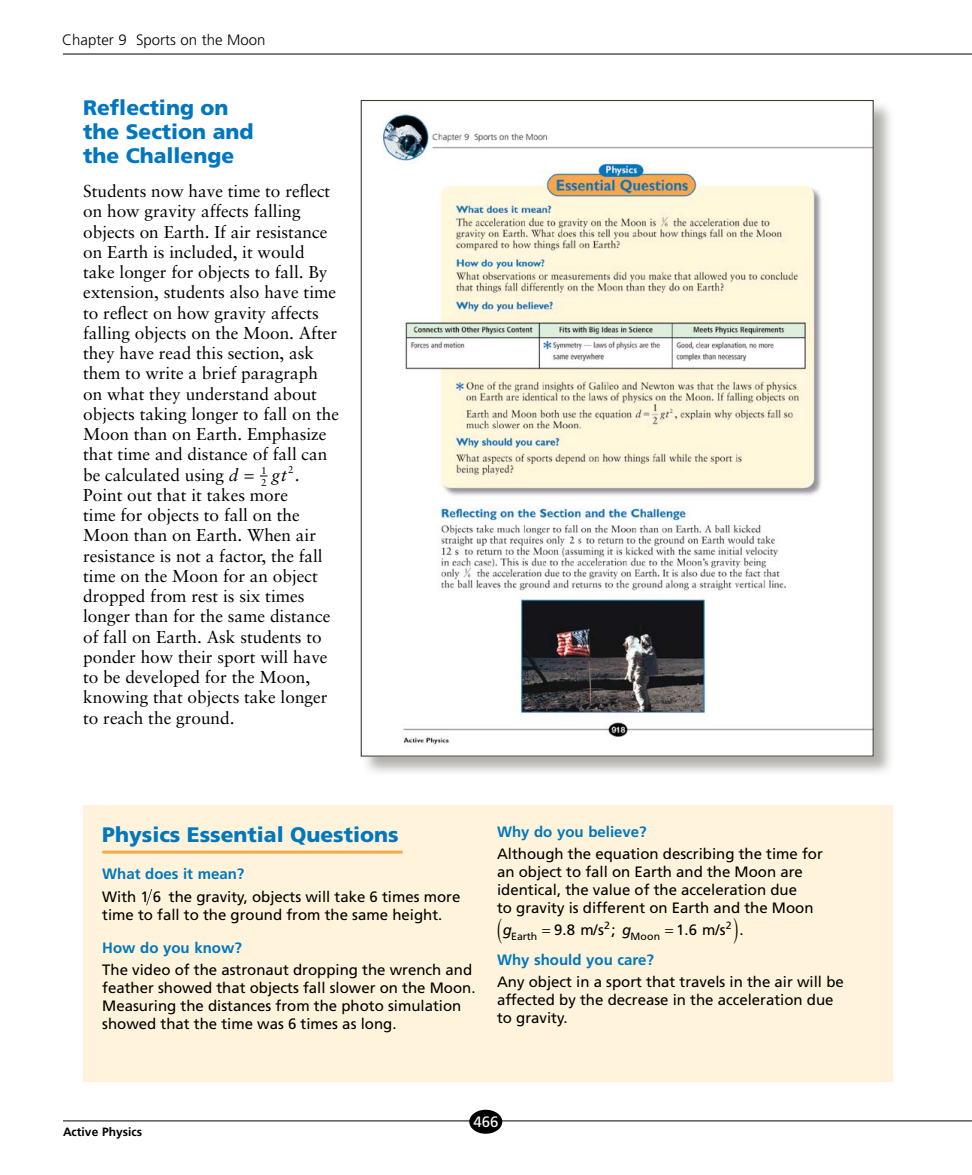
<style>
.page{position:relative;width:972px;height:1175px;background:#fff}
.page>*{position:absolute;margin:0;border:0;box-sizing:border-box;transform-origin:0 0}
.t1{font:900 21px/24px "Frutiger";color:#0077be}
.t2{font:17.25px/20.2px "Sabon";color:#000}
.t3{font:italic 17.25px "Sabon";color:#000}
.t4{font:15px/18px "Frutiger";color:#000}
.t5{font:700 15px "Frutiger";color:#0077be}
.t6{font:300 15px "Frutiger";color:#000}
.t7{font:15px "Frutiger";color:#fff}
.t8{font:italic 15px "Frutiger";color:#000}
.t9{font:700 12px "Frutiger";color:#000}
.t10{font:10.5px "Frutiger";letter-spacing:-.01em;color:#000}
.t11{font:10.05px/12px "Sabon";color:#000}
.s1{font-style:italic}
.s2{font-size:17.25px}
</style>
<div class="page">
<hr style="left:63px;top:54px;width:909px;height:1px;background:#000">
<hr style="left:63px;top:1120px;width:909px;height:1px;background:#000">
<div style="left:469px;top:1109px;width:33px;height:24px;background:#000;border-radius:50%"></div>
<div style="left:83px;top:805px;width:810px;height:276px;background:#fff4db"></div>
<hr style="left:102px;top:850px;width:301px;height:3px;background:#faa74a">
<svg style="left:146px;top:889px;width:6px;height:16px"></svg>
<div style="left:361px;top:100px;width:533px;height:676px;background:#413f35;opacity:.41"></div>
<img style="left:363px;top:102px;width:509px;height:652px">
<p class="t6" style="left:62px;top:31px;width:205px">Chapter 9 Sports on the Moon</p>
<p class="t1" style="left:83px;top:95px;width:172px">Reflecting on the Section and the Challenge</p>
<p class="t2" style="left:83px;top:181px;width:257px">Students now have time to reflect on how gravity affects falling objects on Earth. If air resistance on Earth is included, it would take longer for objects to fall. By extension, students also have time to reflect on how gravity affects falling objects on the Moon. After they have read this section, ask them to write a brief paragraph on what they understand about objects taking longer to fall on the<br>Moon than on Earth. Emphasize that time and distance of fall can be calculated using <span class="s1">d</span></p>
<p class="t11" style="left:261px;top:464px;width:7px">1<br>2</p>
<p class="t11" style="left:288px;top:463px;width:13px">2<span class="s2">.</span></p>
<p class="t2" style="left:83px;top:484px;width:249px">Point out that it takes more<br>time for objects to fall on the<br>Moon than on Earth. When air resistance is not a factor, the fall time on the Moon for an object dropped from rest is six times longer than for the same distance of fall on Earth. Ask students to ponder how their sport will have to be developed for the Moon, knowing that objects take longer to reach the ground.</p>
<p class="t3" style="left:272px;top:464px;width:17px">gt</p>
<p class="t1" style="left:102px;top:822px;width:298px">Physics Essential Questions</p>
<p class="t5" style="left:102px;top:865px;width:144px">What does it mean?</p>
<p class="t4" style="left:102px;top:887px;width:360px">With 1 6 the gravity, objects will take 6 times more time to fall to the ground from the same height.</p>
<p class="t5" style="left:102px;top:938px;width:141px">How do you know?</p>
<p class="t4" style="left:102px;top:960px;width:375px">The video of the astronaut dropping the wrench and feather showed that objects fall slower on the Moon.<br>Measuring the distances from the photo simulation showed that the time was 6 times as long.</p>
<p class="t5" style="left:497px;top:823px;width:151px">Why do you believe?</p>
<p class="t4" style="left:497px;top:845px;width:327px">Although the equation describing the time for an object to fall on Earth and the Moon are identical, the value of the acceleration due<br>to gravity is different on Earth and the Moon</p>
<p class="t8" style="left:503px;top:921px;width:11px">g</p>
<p class="t4" style="left:612px;top:921px;width:21px">; <span class="s1">g</span></p>
<p class="t10" style="left:604px;top:918px;width:7px">2</p>
<p class="t10" style="left:726px;top:918px;width:7px">2</p>
<p class="t4" style="left:554px;top:921px;width:51px">9 8. m/s</p>
<p class="t4" style="left:676px;top:921px;width:51px">1 6. m/s</p>
<p class="t4" style="left:739px;top:921px;width:6px">.</p>
<p class="t5" style="left:497px;top:950px;width:158px">Why should you care?</p>
<p class="t4" style="left:497px;top:972px;width:348px">Any object in a sport that travels in the air will be affected by the decrease in the acceleration due to gravity.</p>
<p class="t10" style="left:511px;top:930px;width:27px">Earth</p>
<p class="t10" style="left:630px;top:930px;width:31px">Moon</p>
<p class="t9" style="left:63px;top:1124px;width:81px">Active Physics</p>
<p class="t7" style="left:474px;top:1112px;width:27px">466</p>
</div>
